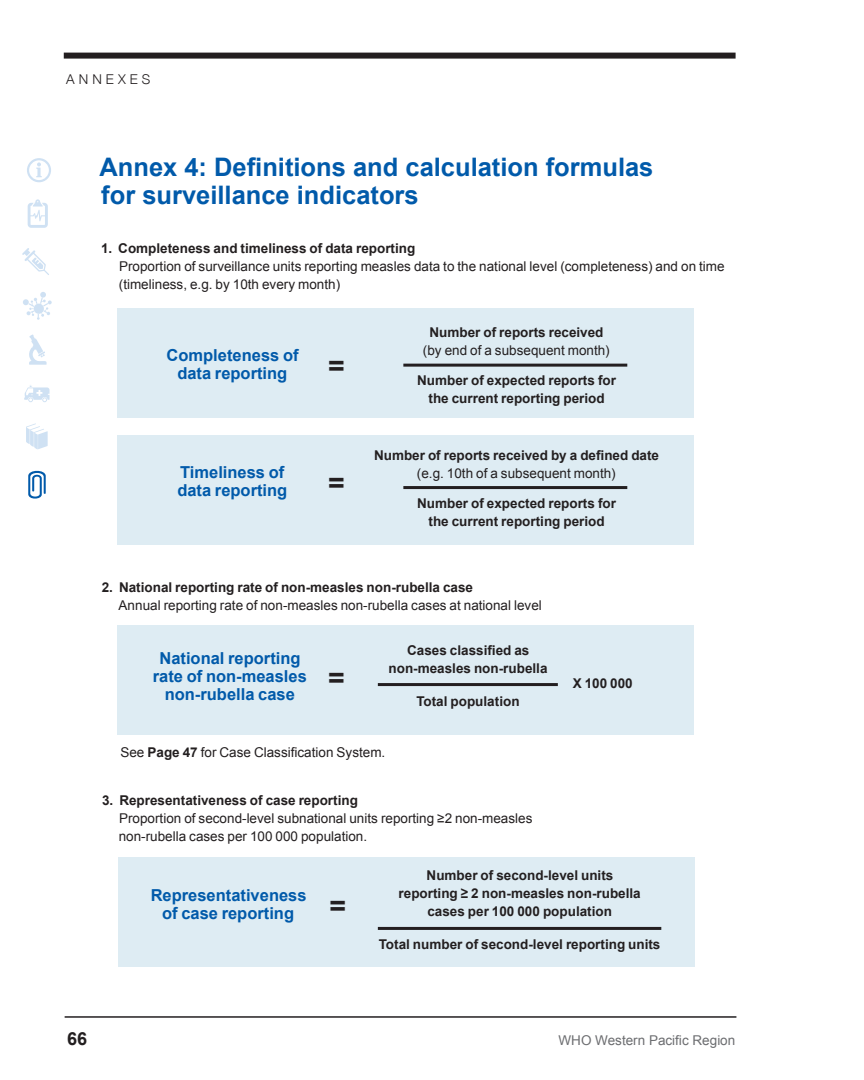
<style>
.page{position:relative;width:864px;height:1080px;background:#fff}
.page>*{position:absolute;margin:0;border:0;box-sizing:border-box;transform-origin:0 0}
.t1{font:700 28.5px "Arial";color:#231f20}
.t2{font:700 25.5px/28.5px "Arial";color:#015aaa}
.t3{font:700 18px "Arial";color:#231f20}
.t4{font:700 16.5px/18px "Arial";color:#015aaa;text-align:center}
.t5{font:700 13.5px/18px "Arial";color:#231f20;text-align:center}
.t6{font:13.5px/18px "Arial";color:#231f20}
.t7{font:13.5px "Arial";color:#6c6d70}
.t8{font:300 13.5px "Helvetica Neue";color:#231f20}
.s1{font-weight:700}
</style>
<div class="page">
<svg style="left:28px;top:470px;width:18px;height:29px"></svg>
<div style="left:64px;top:53px;width:672px;height:6px;background:#231f20"></div>
<svg style="left:29px;top:335px;width:18px;height:30px"></svg>
<svg style="left:28px;top:199px;width:20px;height:29px"></svg>
<svg style="left:22px;top:248px;width:27px;height:27px"></svg>
<svg style="left:23px;top:292px;width:29px;height:28px"></svg>
<svg style="left:24px;top:385px;width:26px;height:17px"></svg>
<svg style="left:26px;top:423px;width:22px;height:26px"></svg>
<svg style="left:27px;top:158px;width:24px;height:24px"></svg>
<hr style="left:65px;top:1016px;width:671px;height:2px;background:#231f20">
<div style="left:117px;top:308px;width:577px;height:110px;background:#deecf3"></div>
<hr style="left:403px;top:364px;width:224px;height:3px;background:#231f20">
<div style="left:117px;top:435px;width:577px;height:109px;background:#deecf3"></div>
<hr style="left:403px;top:486px;width:224px;height:3px;background:#231f20">
<div style="left:117px;top:625px;width:577px;height:109px;background:#deecf3"></div>
<hr style="left:378px;top:683px;width:180px;height:3px;background:#231f20">
<div style="left:118px;top:857px;width:577px;height:110px;background:#deecf3"></div>
<hr style="left:378px;top:927px;width:283px;height:3px;background:#231f20">
<p class="t8" style="left:66px;top:70px;width:13px">ANN</p>
<p class="t8" style="left:106px;top:70px;width:46px">EXES</p>
<h2 class="t2" style="left:99px;top:153px;width:556px">Annex 4: Definitions and calculation formulas for surveillance indicators</h2>
<p class="t5" style="left:101px;top:240px;width:316px">1. Completeness and timeliness of data reporting</p>
<p class="t6" style="left:119px;top:258px;width:607px">Proportion of surveillance units reporting measles data to the national level (completeness) and on time (timeliness, e.g. by 10th every month)</p>
<p class="t4" style="left:167px;top:347px;width:134px">Completeness of data reporting</p>
<h1 class="t1" style="left:328px;top:347px;width:18px">=</h1>
<p class="t5" style="left:430px;top:324px;width:176px">Number of reports received</p>
<p class="t6" style="left:423px;top:342px;width:188px">(by end of a subsequent month)</p>
<p class="t5" style="left:417px;top:372px;width:200px">Number of expected reports for the current reporting period</p>
<p class="t5" style="left:374px;top:447px;width:287px">Number of reports received by a defined date</p>
<p class="t4" style="left:180px;top:464px;width:106px">Timeliness of</p>
<p class="t6" style="left:417px;top:465px;width:200px">(e.g. 10th of a subsequent month)</p>
<p class="t4" style="left:177px;top:482px;width:112px">data reporting</p>
<h1 class="t1" style="left:328px;top:464px;width:18px">=</h1>
<p class="t5" style="left:417px;top:495px;width:200px">Number of expected reports for the current reporting period</p>
<p class="t5" style="left:102px;top:579px;width:373px">2. National reporting rate of non-measles non-rubella case</p>
<p class="t6" style="left:119px;top:597px;width:425px">Annual reporting rate of non-measles non-rubella cases at national level</p>
<p class="t5" style="left:389px;top:642px;width:161px">Cases classified as non-measles non-rubella</p>
<p class="t4" style="left:159px;top:650px;width:143px">National reporting</p>
<p class="t4" style="left:153px;top:668px;width:156px">rate of non-measles</p>
<p class="t4" style="left:165px;top:686px;width:181px">non-rubella case <sup>=</sup></p>
<p class="t5" style="left:573px;top:675px;width:62px">X 100 000</p>
<p class="t5" style="left:416px;top:693px;width:105px">Total population</p>
<p class="t6" style="left:120px;top:744px;width:266px">See <span class="s1">Page 47</span> for Case Classification System.</p>
<p class="t5" style="left:102px;top:792px;width:257px">3. Representativeness of case reporting</p>
<p class="t6" style="left:119px;top:810px;width:415px">Proportion of second-level subnational units reporting ≥2 non-measles non-rubella cases per 100 000 population.</p>
<p class="t4" style="left:162px;top:887px;width:185px;text-align:left;text-indent:-11px">Representativeness<br>of case reporting <sup>=</sup></p>
<p class="t5" style="left:399px;top:867px;width:244px">Number of second-level units reporting ≥ 2 non-measles non-rubella cases per 100 000 population</p>
<p class="t5" style="left:379px;top:936px;width:283px">Total number of second-level reporting units</p>
<h3 class="t3" style="left:67px;top:1027px;width:22px">66</h3>
<p class="t7" style="left:559px;top:1031px;width:178px">WHO Western Pacific Region</p>
</div>
